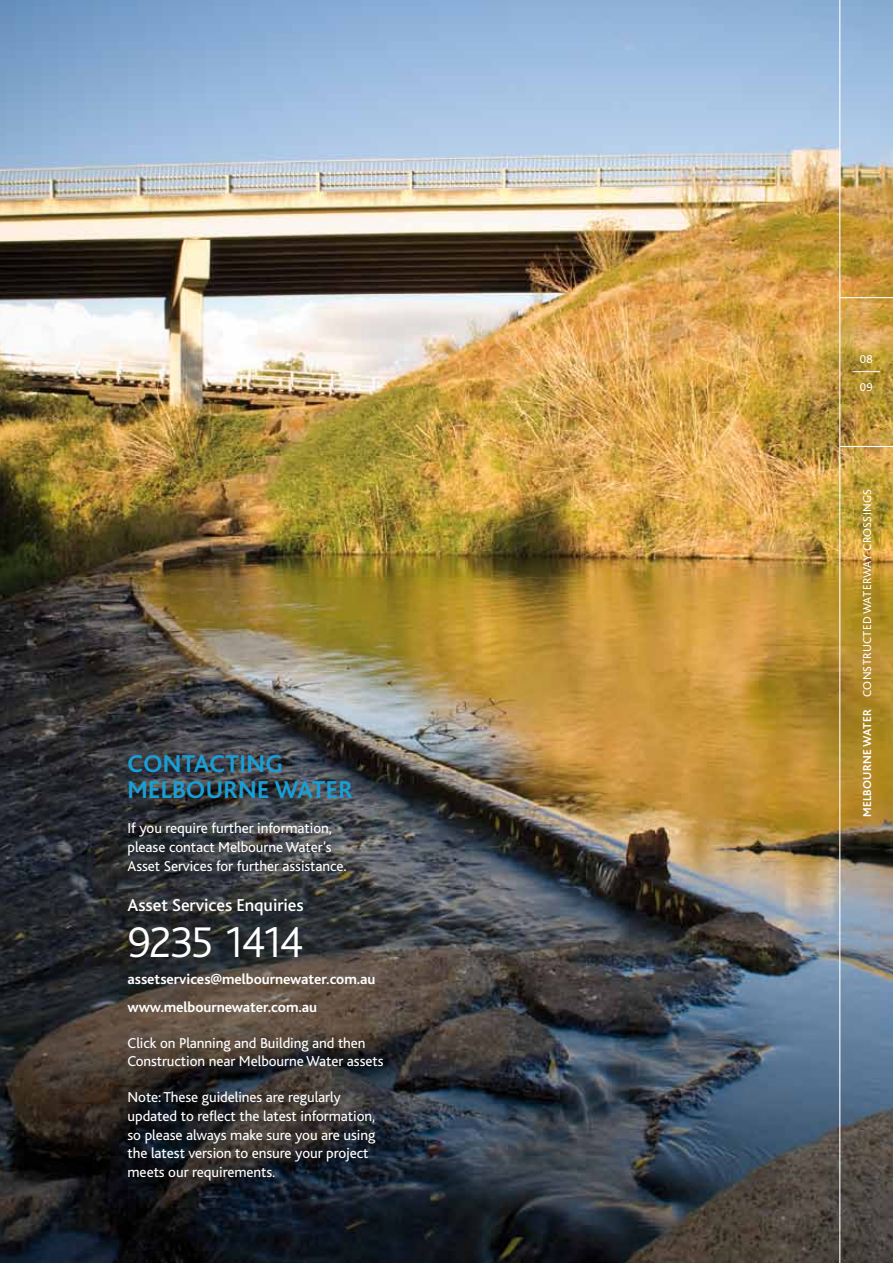
<style>
.page{position:relative;width:893px;height:1263px;background:#fff}
.page>*{position:absolute;margin:0;border:0;box-sizing:border-box;transform-origin:0 0}
.t1{font:300 45px "Bliss";letter-spacing:-.075em;color:#fff}
.t2{font:700 25.5px/25.5px "Bliss";letter-spacing:.015em;color:#189fd6}
.t3{font:500 18px "Bliss";letter-spacing:-.005em;color:#fff}
.t4{font:15px/18.8px "Bliss";letter-spacing:-.005em;color:#fff}
.t5{font:700 15px/27.3px "Bliss";letter-spacing:-.005em;color:#fff}
.t6{font:12px "Bliss";letter-spacing:.025em;color:#fff}
.s1{font-weight:700}
</style>
<div class="page">
<img style="left:0;top:0;width:893px;height:1263px">
<hr style="left:840px;top:297px;width:53px;height:1px;background:#fff">
<hr style="left:839px;top:0;width:1px;height:1263px;background:#fff">
<hr style="left:840px;top:446px;width:53px;height:1px;background:#fff">
<svg style="left:853px;top:371px;width:27px;height:1px"></svg>
<h2 class="t2" style="left:128px;top:752px;width:227px">Contacting<br>Melbourne Water</h2>
<p class="t4" style="left:128px;top:819px;width:221px">If you require further information, please contact Melbourne Water’s<br>Asset Services for further assistance.</p>
<p class="t3" style="left:128px;top:896px;width:178px">Asset Services Enquiries</p>
<h1 class="t1" style="left:128px;top:919px;width:177px">9235 1414</h1>
<p class="t5" style="left:128px;top:966px;width:249px">assetservices@melbournewater.com.au www.melbournewater.com.au</p>
<p class="t4" style="left:128px;top:1033px;width:257px">Click on Planning and Building and then<br>Construction near Melbourne Water assets</p>
<p class="t4" style="left:128px;top:1088px;width:249px">N ote: These guidelines are regularly updated to reflect the latest information, so please always make sure you are using the latest version to ensure your project meets our requirements.</p>
<p class="t6" style="left:860px;top:353px;width:14px">08</p>
<p class="t6" style="left:860px;top:380px;width:14px">09</p>
<p class="t6" style="left:861px;top:817px;width:330px;rotate:-90deg"><span class="s1">Melbourne Water</span> Constructed waterway crossings</p>
</div>
